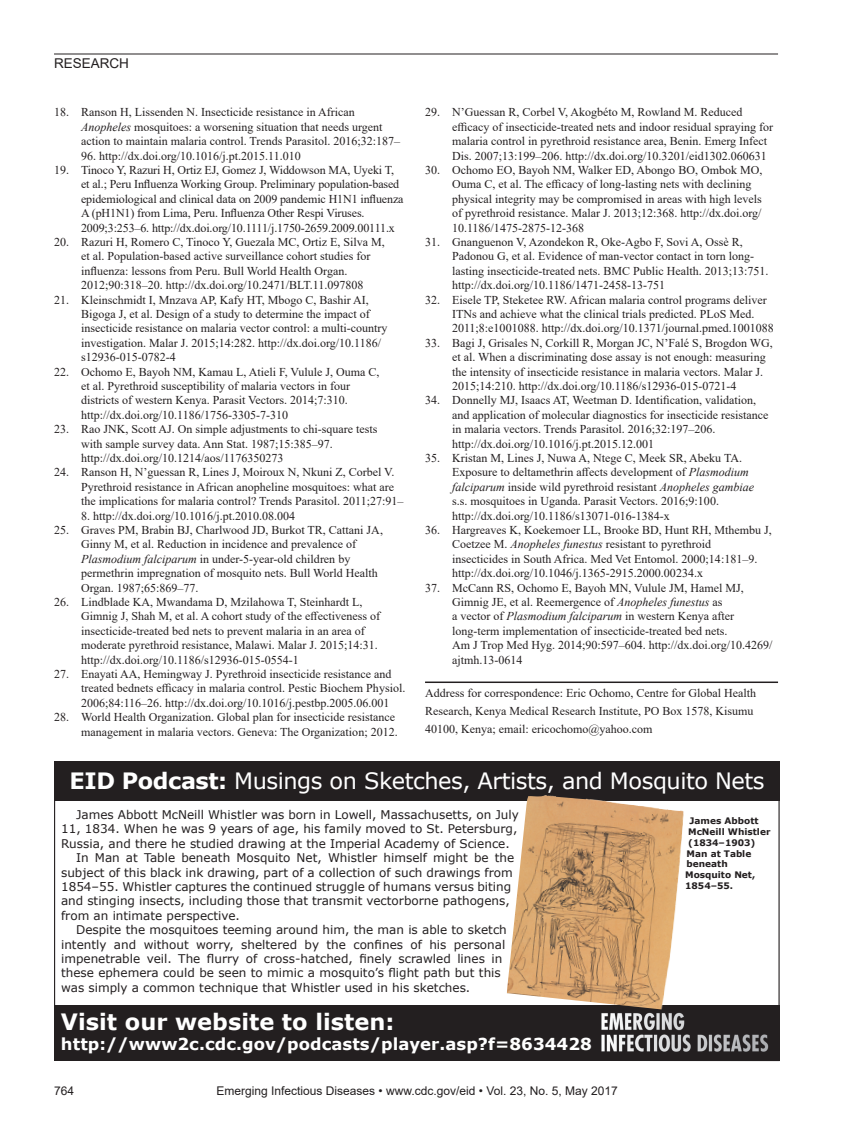
<style>
.page{position:relative;width:851px;height:1134px;background:#fff}
.page>*{position:absolute;margin:0;border:0;box-sizing:border-box;transform-origin:0 0}
.t1{font:22.5px "Verdana";letter-spacing:-.02em;color:#fff}
.t2{font:700 22.5px "Verdana";color:#fff}
.t3{font:700 16.5px "Verdana";color:#fff}
.t4{font:13.5px "Arial";color:#231f20}
.References{font:12px/14.4px "Times New Roman";color:#231f20}
.Article_Title{font:12px/14.4px "Verdana";color:#231f20}
.Correspondence{font:12px/18px "Times New Roman";color:#231f20}
.t5{font:12px "Arial";color:#231f20}
.Article_Title-2{font:700 9px "Verdana";color:#231f20}
.s1{font-style:italic}
.s2{font-weight:700}
</style>
<div class="page">
<hr style="left:54px;top:54px;width:724px;height:1px;background:#231f20">
<hr style="left:425px;top:682px;width:353px;height:1px;background:#231f20">
<div style="left:54px;top:1005px;width:725px;height:56px;background:#231f20"></div>
<div style="left:54px;top:761px;width:725px;height:40px;background:#231f20"></div>
<img style="left:601px;top:1012px;width:168px;height:40px">
<img style="left:507px;top:795px;width:177px;height:215px">
<p class="t4" style="left:54px;top:54px;width:77px">RESEARCH</p>
<p class="References" style="left:81px;top:105px;width:320px;text-indent:-27px">18. Ranson H, Lissenden N. Insecticide resistance in African<br><span class="s1">Anopheles</span> mosquitoes: a worsening situation that needs urgent action to maintain malaria control. Trends Parasitol. 2016;32:187–</p>
<p class="References" style="left:81px;top:148px;width:221px">96. http://dx.doi.org/10.1016/j.pt.2015.11.010</p>
<p class="References" style="left:81px;top:162px;width:324px;text-indent:-27px">19. Tinoco Y, Razuri H, Ortiz EJ, Gomez J, Widdowson MA, Uyeki T, et al.; Peru Influenza Working Group. Preliminary population-based epidemiological and clinical data on 2009 pandemic H1N1 influenza A (pH1N1) from Lima, Peru. Influenza Other Respi Viruses.<br>2009;3:253–6. http://dx.doi.org/10.1111/j.1750-2659.2009.00111.x</p>
<p class="References" style="left:81px;top:234px;width:305px;text-indent:-27px">20. Razuri H, Romero C, Tinoco Y, Guezala MC, Ortiz E, Silva M, et al. Population-based active surveillance cohort studies for influenza: lessons from Peru. Bull World Health Organ.<br>2012;90:318–20. http://dx.doi.org/10.2471/BLT.11.097808</p>
<p class="References" style="left:81px;top:292px;width:308px;text-indent:-27px">21. Kleinschmidt I, Mnzava AP, Kafy HT, Mbogo C, Bashir AI, Bigoga J, et al. Design of a study to determine the impact of insecticide resistance on malaria vector control: a multi-country investigation. Malar J. 2015;14:282. http://dx.doi.org/10.1186/ s12936-015-0782-4</p>
<p class="References" style="left:81px;top:364px;width:300px;text-indent:-27px">22. Ochomo E, Bayoh NM, Kamau L, Atieli F, Vulule J, Ouma C, et al. Pyrethroid susceptibility of malaria vectors in four districts of western Kenya. Parasit Vectors. 2014;7:310. http://dx.doi.org/10.1186/1756-3305-7-310</p>
<p class="References" style="left:81px;top:422px;width:298px;text-indent:-27px">23. Rao JNK, Scott AJ. On simple adjustments to chi-square tests with sample survey data. Ann Stat. 1987;15:385–97. http://dx.doi.org/10.1214/aos/1176350273</p>
<p class="References" style="left:81px;top:465px;width:324px;text-indent:-27px">24. Ranson H, N’guessan R, Lines J, Moiroux N, Nkuni Z, Corbel V.<br>Pyrethroid resistance in African anopheline mosquitoes: what are the implications for malaria control? Trends Parasitol. 2011;27:91–</p>
<p class="References" style="left:81px;top:508px;width:216px">8. http://dx.doi.org/10.1016/j.pt.2010.08.004</p>
<p class="References" style="left:81px;top:522px;width:303px;text-indent:-27px">25. Graves PM, Brabin BJ, Charlwood JD, Burkot TR, Cattani JA, Ginny M, et al. Reduction in incidence and prevalence of <span class="s1">Plasmodium falciparum</span> in under-5-year-old children by permethrin impregnation of mosquito nets. Bull World Health Organ. 1987;65:869–77.</p>
<p class="References" style="left:81px;top:594px;width:300px;text-indent:-27px">26. Lindblade KA, Mwandama D, Mzilahowa T, Steinhardt L, Gimnig J, Shah M, et al. A cohort study of the effectiveness of insecticide-treated bed nets to prevent malaria in an area of moderate pyrethroid resistance, Malawi. Malar J. 2015;14:31. http://dx.doi.org/10.1186/s12936-015-0554-1</p>
<p class="References" style="left:81px;top:666px;width:326px;text-indent:-27px">27. Enayati AA, Hemingway J. Pyrethroid insecticide resistance and treated bednets efficacy in malaria control. Pestic Biochem Physiol.<br>2006;84:116–26. http://dx.doi.org/10.1016/j.pestbp.2005.06.001</p>
<p class="References" style="left:54px;top:710px;width:345px;text-align:right">28. World Health Organization. Global plan for insecticide resistance management in malaria vectors. Geneva: The Organization; 2012.</p>
<p class="References" style="left:452px;top:105px;width:322px;text-indent:-27px">29. N’Guessan R, Corbel V, Akogbéto M, Rowland M. Reduced efficacy of insecticide-treated nets and indoor residual spraying for malaria control in pyrethroid resistance area, Benin. Emerg Infect Dis. 2007;13:199–206. http://dx.doi.org/10.3201/eid1302.060631</p>
<p class="References" style="left:452px;top:162px;width:312px;text-indent:-27px">30. Ochomo EO, Bayoh NM, Walker ED, Abongo BO, Ombok MO, Ouma C, et al. The efficacy of long-lasting nets with declining physical integrity may be compromised in areas with high levels of pyrethroid resistance. Malar J. 2013;12:368. http://dx.doi.org/ 10.1186/1475-2875-12-368</p>
<p class="References" style="left:452px;top:234px;width:318px;text-indent:-27px">31. Gnanguenon V, Azondekon R, Oke-Agbo F, Sovi A, Ossè R, Padonou G, et al. Evidence of man-vector contact in torn long&shy;lasting insecticide-treated nets. BMC Public Health. 2013;13:751. http://dx.doi.org/10.1186/1471-2458-13-751</p>
<p class="References" style="left:452px;top:292px;width:323px;text-indent:-27px">32. Eisele TP, Steketee RW. African malaria control programs deliver<br>ITNs and achieve what the clinical trials predicted. PLoS Med.<br>2011;8:e1001088. http://dx.doi.org/10.1371/journal.pmed.1001088</p>
<p class="References" style="left:452px;top:335px;width:322px;text-indent:-27px">33. Bagi J, Grisales N, Corkill R, Morgan JC, N’Falé S, Brogdon WG, et al. When a discriminating dose assay is not enough: measuring the intensity of insecticide resistance in malaria vectors. Malar J.<br>2015;14:210. http://dx.doi.org/10.1186/s12936-015-0721-4</p>
<p class="References" style="left:452px;top:393px;width:318px;text-indent:-27px">34. Donnelly MJ, Isaacs AT, Weetman D. Identification, validation, and application of molecular diagnostics for insecticide resistance in malaria vectors. Trends Parasitol. 2016;32:197–206. http://dx.doi.org/10.1016/j.pt.2015.12.001</p>
<p class="References" style="left:452px;top:450px;width:303px;text-indent:-27px">35. Kristan M, Lines J, Nuwa A, Ntege C, Meek SR, Abeku TA.<br>Exposure to deltamethrin affects development of <span class="s1">Plasmodium falciparum</span> inside wild pyrethroid resistant <span class="s1">Anopheles gambiae </span>s.s. mosquitoes in Uganda. Parasit Vectors. 2016;9:100. http://dx.doi.org/10.1186/s13071-016-1384-x</p>
<p class="References" style="left:452px;top:522px;width:321px;text-indent:-27px">36. Hargreaves K, Koekemoer LL, Brooke BD, Hunt RH, Mthembu J, Coetzee M. <span class="s1">Anopheles funestus</span> resistant to pyrethroid<br>insecticides in South Africa. Med Vet Entomol. 2000;14:181–9. http://dx.doi.org/10.1046/j.1365-2915.2000.00234.x</p>
<p class="References" style="left:452px;top:580px;width:322px;text-indent:-27px">37. McCann RS, Ochomo E, Bayoh MN, Vulule JM, Hamel MJ, Gimnig JE, et al. Reemergence of <span class="s1">Anopheles funestus</span> as<br>a vector of <span class="s1">Plasmodium falciparum</span> in western Kenya after long-term implementation of insecticide-treated bed nets.<br>Am J Trop Med Hyg. 2014;90:597–604. http://dx.doi.org/10.4269/ ajtmh.13-0614</p>
<p class="Correspondence" style="left:425px;top:683px;width:332px">Address for correspondence: Eric Ochomo, Centre for Global Health<br>Research, Kenya Medical Research Institute, PO Box 1578, Kisumu<br>40100, Kenya; email: ericochomo@yahoo.com</p>
<p class="t1" style="left:70px;top:765px;width:696px"><span class="s2">EID Podcast:</span> Musings on Sketches, Artists, and Mosquito Nets</p>
<p class="Article_Title" style="left:61px;top:807px;width:459px;text-indent:15px">James Abbott McNeill Whistler was born in Lowell, Massachusetts, on July<br>11, 1834. When he was 9 years of age, his family moved to St. Petersburg,<br>Russia, and there he studied drawing at the Imperial Academy of Science.</p>
<p class="Article_Title" style="left:61px;top:850px;width:455px;text-indent:15px">In Man at Table beneath Mosquito Net, Whistler himself might be the subject of this black ink drawing, part of a collection of such drawings from 1854–55. Whistler captures the continued struggle of humans versus biting and stinging insects, including those that transmit vectorborne pathogens, from an intimate perspective.</p>
<p class="Article_Title" style="left:61px;top:922px;width:447px;text-indent:15px">Despite the mosquitoes teeming around him, the man is able to sketch intently and without worry, sheltered by the confines of his personal impenetrable veil. The flurry of cross-hatched, finely scrawled lines in these ephemera could be seen to mimic a mosquito’s flight path but this was simply a common technique that Whistler used in his sketches.</p>
<p class="Article_Title-2" style="left:689px;top:814px;width:70px">James Abbott</p>
<p class="Article_Title-2" style="left:688px;top:825px;width:84px">McNeill Whistler</p>
<p class="Article_Title-2" style="left:688px;top:836px;width:69px">(1834–1903)</p>
<p class="Article_Title-2" style="left:686px;top:847px;width:66px">Man at Table</p>
<p class="Article_Title-2" style="left:686px;top:858px;width:43px">beneath</p>
<p class="Article_Title-2" style="left:685px;top:868px;width:72px">Mosquito Net,</p>
<p class="Article_Title-2" style="left:685px;top:879px;width:50px">1854–55.</p>
<p class="t2" style="left:61px;top:1006px;width:335px">Visit our website to listen:</p>
<p class="t3" style="left:61px;top:1033px;width:532px">http://www2c.cdc.gov/podcasts/player.asp?f=8634428</p>
<p class="t5" style="left:54px;top:1083px;width:22px">764</p>
<p class="t5" style="left:216px;top:1083px;width:403px">Emerging Infectious Diseases • www.cdc.gov/eid • Vol. 23, No. 5, May 2017</p>
</div>
